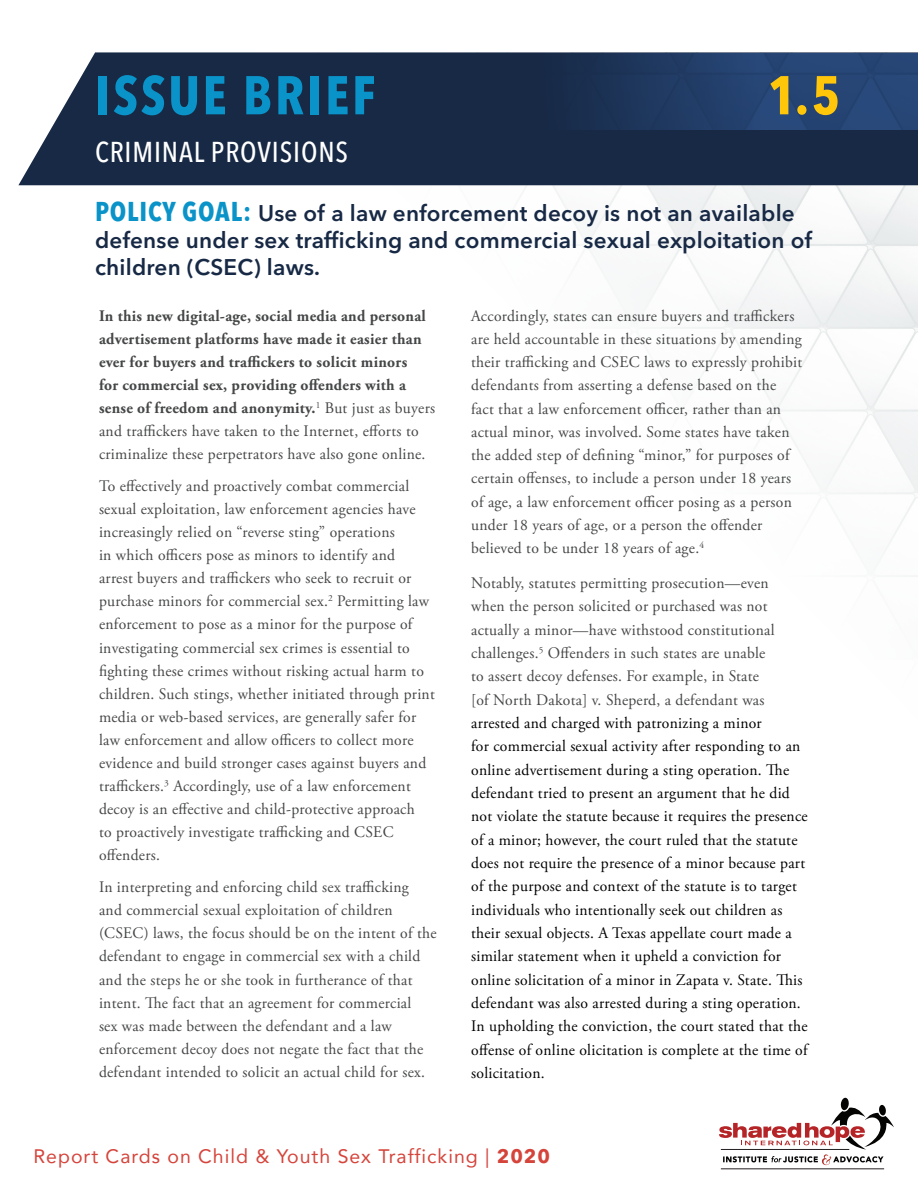
<style>
.page{position:relative;width:918px;height:1188px;background:#fff}
.page>*{position:absolute;margin:0;border:0;box-sizing:border-box;transform-origin:0 0}
.t1{font:700 condensed 54px "Avenir Next LT Pro";letter-spacing:.05em;color:#0a93c8}
.t2{font:700 condensed 54px "Avenir Next LT Pro";color:#ffc60a}
.t3{font:500 condensed 28.5px "Avenir Next LT Pro";letter-spacing:.03em;color:#fff}
.t4{font:600 22.5px/27px "Avenir Next LT Pro";letter-spacing:.01em;color:#172945}
.t5{font:19.5px "Avenir";letter-spacing:.05em;color:#d5443b}
._2-col_paragraph{font:16.05px/23.1px "Adobe Garamond Pro";letter-spacing:-.005em;color:#454647}
._2-col_paragraph-2{font:16.05px/23.4px "Adobe Garamond Pro";letter-spacing:.01em;color:#000}
._2-col_paragraph-3{font:16.05px/23.1px "Adobe Garamond Pro";letter-spacing:-.095em;color:#454647}
._2-col_paragraph-4{font:700 16.05px/23.1px "Adobe Garamond Pro";letter-spacing:.02em;color:#454647}
.s1{font-weight:700;font-stretch:condensed;font-size:27px;color:#0a93c8}
.s2{font-weight:400}
.s3{color:#454647}
.s4{font-family:"Avenir Next LT Pro";font-weight:700}
</style>
<div class="page">
<img style="left:212px;top:185px;width:706px;height:392px">
<svg style="left:18px;top:52px;width:900px;height:133px;background:#2e3e57"></svg>
<img style="left:143px;top:54px;width:775px;height:75px">
<svg style="left:719px;top:1098px;width:175px;height:67px"></svg>
<hr style="left:721px;top:1149px;width:128px;height:1px;background:#241f21">
<hr style="left:721px;top:1168px;width:163px;height:1px;background:#241f21">
<p class="t1" style="left:95px;top:62px;width:282px">ISSUE BRIEF</p>
<p class="t2" style="left:768px;top:62px;width:74px">1.5</p>
<p class="t3" style="left:95px;top:135px;width:255px">CRIMINAL PROVISIONS</p>
<p class="t4" style="left:95px;top:200px;width:718px"><span class="s1">POLICY GOAL:</span> Use of a law enforcement decoy is not an available defense under sex trafficking and commercial sexual exploitation of children (CSEC) laws.</p>
<p class="_2-col_paragraph-4" style="left:99px;top:304px;width:338px">In this new digital-age, social media and personal advertisement platforms have made it easier than ever for buyers and traffickers to solicit minors<br>for commercial sex, providing offenders with a sense of freedom and anonymity.<sup>1</sup> <span class="s2">But just as buyers and traffickers have taken to the Internet, efforts to criminalize these perpetrators have also gone online.</span></p>
<p class="_2-col_paragraph" style="left:99px;top:475px;width:337px">To effectively and proactively combat commercial sexual exploitation, law enforcement agencies have increasingly relied on “reverse sting” operations<br>in which officers pose as minors to identify and<br>arrest buyers and traffickers who seek to recruit or purchase minors for commercial sex.<sup>2</sup> Permitting law enforcement to pose as a minor for the purpose of investigating commercial sex crimes is essential to fighting these crimes without risking actual harm to children. Such stings, whether initiated through print media or web-based services, are generally safer for law enforcement and allow officers to collect more evidence and build stronger cases against buyers and traffickers.<sup>3</sup> Accordingly, use of a law enforcement decoy is an effective and child-protective approach<br>to proactively investigate trafficking and CSEC offenders.</p>
<p class="_2-col_paragraph-3" style="left:99px;top:876px;width:339px">In interpreting and enforcing child sex trafficking<br>and commercial sexual exploitation of children (CSEC) laws, the focus should be on the intent of the defendant to engage in commercial sex with a child and the steps he or she took in furtherance of that intent. The fact that an agreement for commercial<br>sex was made between the defendant and a law enforcement decoy does not negate the fact that the defendant intended to solicit an actual child for sex.</p>
<p class="_2-col_paragraph" style="left:471px;top:304px;width:333px">Accordingly, states can ensure buyers and traffickers are held accountable in these situations by amending their trafficking and CSEC laws to expressly prohibit defendants from asserting a defense based on the fact that a law enforcement officer, rather than an actual minor, was involved. Some states have taken the added step of defining “minor,” for purposes of certain offenses, to include a person under 18 years of age, a law enforcement officer posing as a person under 18 years of age, or a person the offender believed to be under 18 years of age.<sup>4</sup></p>
<p class="_2-col_paragraph-2" style="left:471px;top:572px;width:340px"><span class="s3">Notably, statutes permitting prosecution—even<br>when the person solicited or purchased was not actually a minor—have withstood constitutional challenges.</span><sup>5</sup> <span class="s3">Offenders in such states are unable<br>to assert decoy defenses. For example, in State<br>[of North Dakota] v. Sheperd, a defendant was </span>arrested and charged with patronizing a minor<br>for commercial sexual activity after responding to an online advertisement during a sting operation. The defendant tried to present an argument that he did not violate the statute because it requires the presence of a minor; however, the court ruled that the statute does not require the presence of a minor because part of the purpose and context of the statute is to target individuals who intentionally seek out children as their sexual objects. A Texas appellate court made a similar statement when it upheld a conviction for online solicitation of a minor in Zapata v. State. This defendant was also arrested during a sting operation.<br>In upholding the conviction, the court stated that the offense of online olicitation is complete at the time of solicitation.</p>
<p class="t5" style="left:33px;top:1140px;width:518px">Report Cards on Child &amp; Youth Sex Trafficking | <span class="s4">2020</span></p>
</div>
